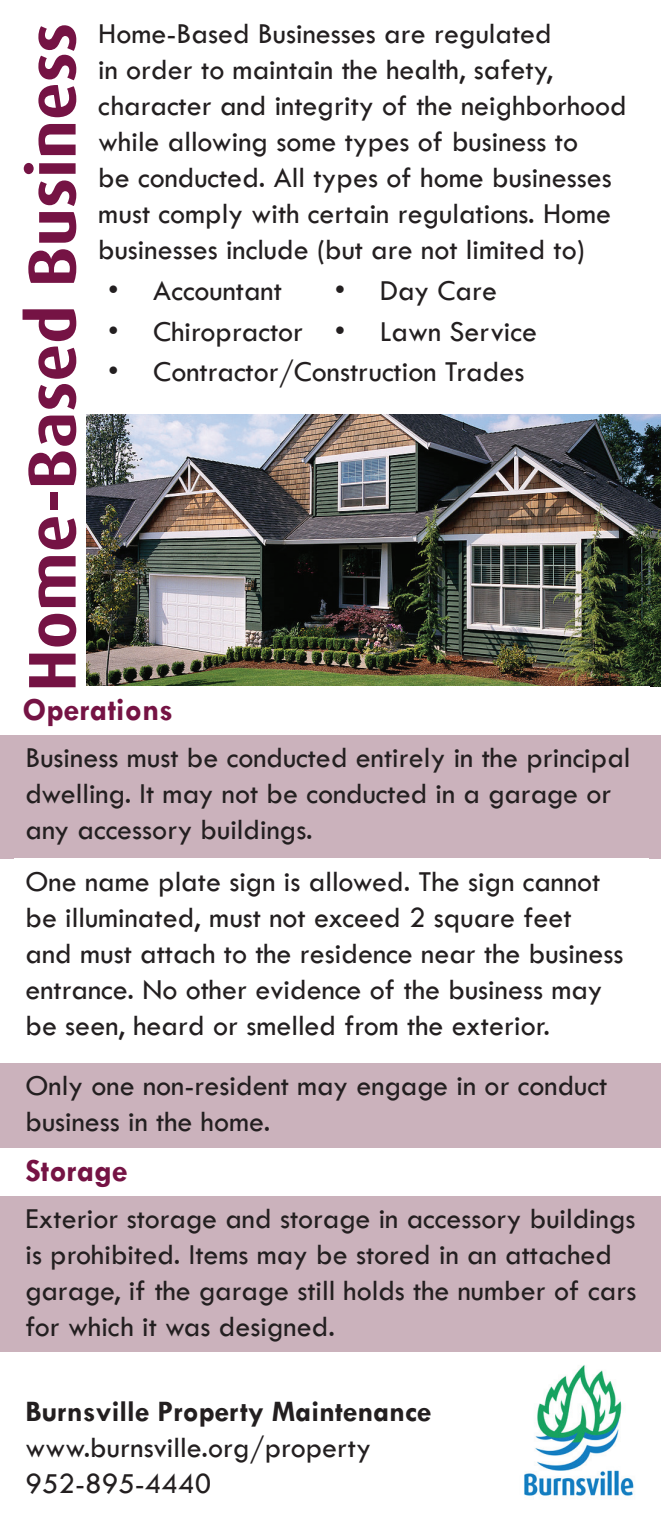
<style>
.page{position:relative;width:661px;height:1530px;background:#fff}
.page>*{position:absolute;margin:0;border:0;box-sizing:border-box;transform-origin:0 0}
.t1{font:700 67.5px "Dax OT";color:#751344}
.t2{font:700 32.5px "Tw Cen";color:#751344}
.t3{font:30px/36px "Tw Cen";color:#231f20}
.t4{font:700 30px "Tw Cen";color:#231f20}
</style>
<div class="page">
<div style="left:0;top:1196px;width:660px;height:155px;background:#cbb2bc"></div>
<div style="left:0;top:1063px;width:660px;height:84px;background:#cbb2bc"></div>
<div style="left:0;top:735px;width:660px;height:124px;background:#cbb2bc"></div>
<img style="left:87px;top:414px;width:573px;height:272px">
<img style="left:524px;top:1365px;width:110px;height:131px">
<h1 class="t1" style="left:9px;top:692px;width:670px;rotate:-90deg">Home-Based Business</h1>
<p class="t3" style="left:98px;top:16px;width:529px">Home-Based Businesses are regulated<br>in order to maintain the health, safety, character and integrity of the neighborhood while allowing some types of business to<br>be conducted. All types of home businesses must comply with certain regulations. Home businesses include (but are not limited to)</p>
<p class="t3" style="left:108px;top:272px;width:175px">• Accountant</p>
<p class="t3" style="left:334px;top:272px;width:164px">• Day Care</p>
<p class="t3" style="left:108px;top:313px;width:430px">• Chiropractor • Lawn Service</p>
<p class="t3" style="left:108px;top:354px;width:417px">• Contractor/Construction Trades</p>
<p class="t2" style="left:22px;top:690px;width:152px">Operations</p>
<p class="t3" style="left:25px;top:739px;width:606px">Business must be conducted entirely in the principal dwelling. It may not be conducted in a garage or any accessory buildings.</p>
<p class="t3" style="left:25px;top:863px;width:599px">One name plate sign is allowed. The sign cannot be illuminated, must not exceed 2 square feet and must attach to the residence near the business entrance. No other evidence of the business may be seen, heard or smelled from the exterior.</p>
<p class="t3" style="left:25px;top:1068px;width:582px">Only one non-resident may engage in or conduct business in the home.</p>
<p class="t2" style="left:25px;top:1151px;width:104px">Storage</p>
<p class="t3" style="left:25px;top:1200px;width:612px">Exterior storage and storage in accessory buildings is prohibited. Items may be stored in an attached garage, if the garage still holds the number of cars for which it was designed.</p>
<p class="t4" style="left:25px;top:1394px;width:407px">Burnsville Property Maintenance</p>
<p class="t3" style="left:25px;top:1430px;width:347px">www.burnsville.org/property<br>952-895-4440</p>
</div>
